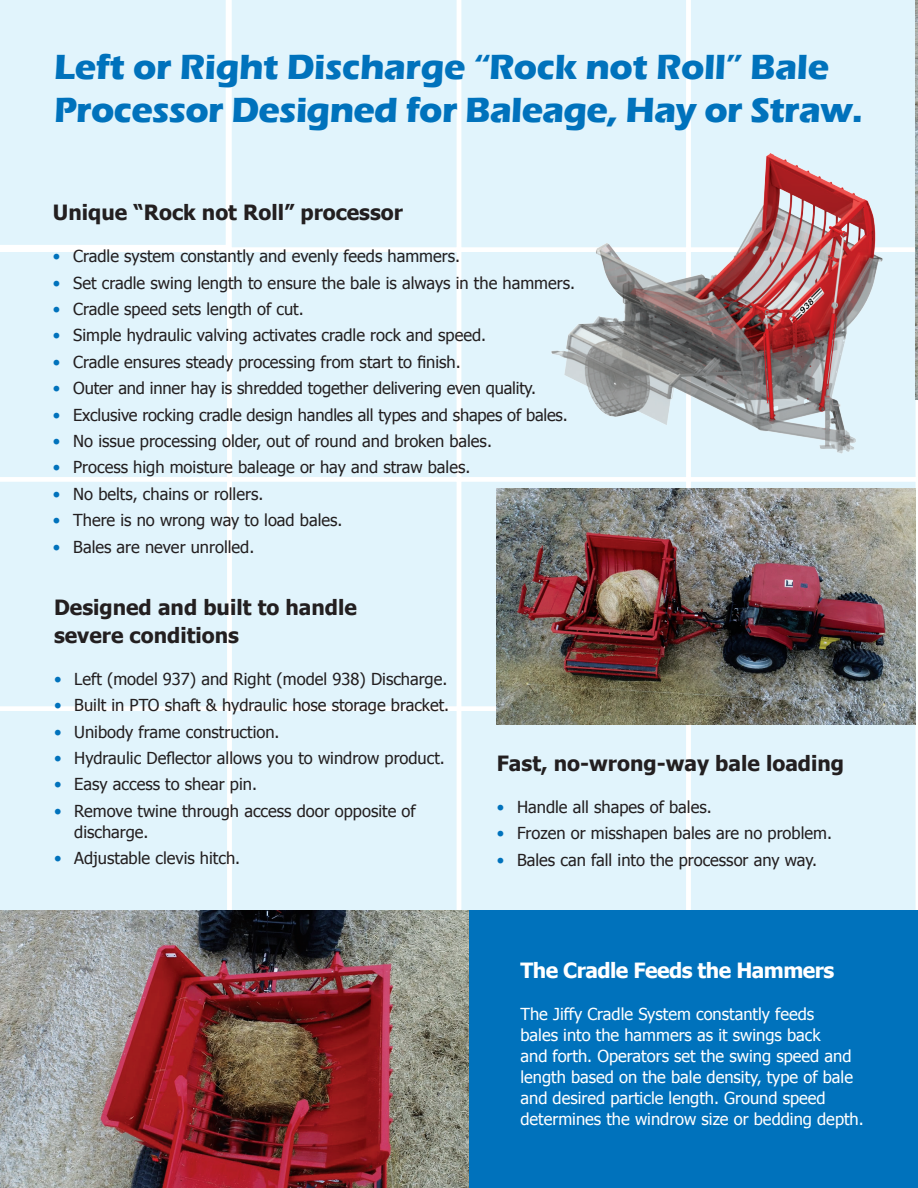
<style>
.page{position:relative;width:918px;height:1188px;background:#e1f4fc}
.page>*{position:absolute;margin:0;border:0;box-sizing:border-box;transform-origin:0 0}
.t1{font:700 36px/43.2px "Eras ITC";letter-spacing:-.02em;color:#0072bc}
.t2{font:700 21px/27.6px "Tahoma";color:#231f20}
.t3{font:700 21px "Tahoma";letter-spacing:-.025em;color:#fff}
.t4{font:16.5px/21px "Tahoma";color:#231f20}
.t5{font:16.5px/21px "Tahoma";color:#fff}
.s1{color:#0072bc}
</style>
<div class="page">
<svg style="left:915px;top:252px;width:1px;height:225px"></svg>
<svg style="left:691px;top:477px;width:225px;height:11px"></svg>
<svg style="left:691px;top:724px;width:225px;height:186px"></svg>
<div style="left:457px;top:477px;width:234px;height:234px;border:4px solid #fff"></div>
<div style="left:457px;top:707px;width:234px;height:234px;border:4px solid #fff"></div>
<div style="left:227px;top:248px;width:234px;height:234px;border:4px solid #fff"></div>
<div style="left:227px;top:477px;width:234px;height:234px;border:4px solid #fff"></div>
<div style="left:227px;top:707px;width:234px;height:234px;border:4px solid #fff"></div>
<svg style="left:886px;top:0;width:30px;height:252px"></svg>
<svg style="left:461px;top:0;width:230px;height:252px"></svg>
<svg style="left:230px;top:0;width:231px;height:252px"></svg>
<svg style="left:0;top:0;width:230px;height:248px"></svg>
<svg style="left:0;top:248px;width:232px;height:229px"></svg>
<svg style="left:0;top:477px;width:232px;height:230px"></svg>
<svg style="left:0;top:707px;width:232px;height:203px"></svg>
<svg style="left:916px;top:399px;width:2px;height:511px"></svg>
<img style="left:916px;top:0;width:2px;height:399px">
<img style="left:497px;top:488px;width:419px;height:236px">
<div style="left:467px;top:910px;width:451px;height:278px;background:#0072bc"></div>
<img style="left:548px;top:153px;width:338px;height:302px">
<img style="left:0;top:910px;width:468px;height:278px">
<h1 class="t1" style="left:54px;top:46px;width:810px">Left or Right Discharge “Rock not Roll” Bale<br>Processor Designed for Baleage, Hay or Straw.</h1>
<p class="t2" style="left:53px;top:197px;width:352px">Unique “Rock not Roll” processor</p>
<p class="t4" style="left:53px;top:245px;width:409px"><span class="s1">•</span> Cradle system constantly and evenly feeds hammers.</p>
<p class="t4" style="left:53px;top:271px;width:524px"><span class="s1">•</span> Set cradle swing length to ensure the bale is always in the hammers.</p>
<p class="t4" style="left:53px;top:298px;width:252px"><span class="s1">•</span> Cradle speed sets length of cut.</p>
<p class="t4" style="left:53px;top:324px;width:435px"><span class="s1">•</span> Simple hydraulic valving activates cradle rock and speed.</p>
<p class="t4" style="left:53px;top:351px;width:409px"><span class="s1">•</span> Cradle ensures steady processing from start to finish.</p>
<p class="t4" style="left:53px;top:377px;width:485px"><span class="s1">•</span> Outer and inner hay is shredded together delivering even quality.</p>
<p class="t4" style="left:53px;top:403px;width:516px"><span class="s1">•</span> Exclusive rocking cradle design handles all types and shapes of bales.</p>
<p class="t4" style="left:53px;top:430px;width:441px"><span class="s1">•</span> No issue processing older, out of round and broken bales.</p>
<p class="t4" style="left:53px;top:456px;width:419px"><span class="s1">•</span> Process high moisture baleage or hay and straw bales.</p>
<p class="t4" style="left:53px;top:483px;width:212px"><span class="s1">•</span> No belts, chains or rollers.</p>
<p class="t4" style="left:53px;top:509px;width:291px"><span class="s1">•</span> There is no wrong way to load bales.</p>
<p class="t4" style="left:53px;top:535px;width:203px"><span class="s1">•</span> Bales are never unrolled.</p>
<p class="t2" style="left:54px;top:593px;width:305px">Designed and built to handle severe conditions</p>
<p class="t4" style="left:54px;top:668px;width:395px"><span class="s1">•</span> Left (model 937) and Right (model 938) Discharge.</p>
<p class="t4" style="left:54px;top:694px;width:397px"><span class="s1">•</span> Built in PTO shaft &amp; hydraulic hose storage bracket.</p>
<p class="t4" style="left:54px;top:720px;width:227px"><span class="s1">•</span> Unibody frame construction.</p>
<p class="t4" style="left:54px;top:747px;width:392px"><span class="s1">•</span> Hydraulic Deflector allows you to windrow product.</p>
<p class="t4" style="left:54px;top:773px;width:205px"><span class="s1">•</span> Easy access to shear pin.</p>
<p class="t4" style="left:74px;top:800px;width:343px;text-indent:-20px"><span class="s1">•</span> Remove twine through access door opposite of discharge.</p>
<p class="t4" style="left:54px;top:847px;width:188px"><span class="s1">•</span> Adjustable clevis hitch.</p>
<p class="t2" style="left:497px;top:748px;width:349px">Fast, no-wrong-way bale loading</p>
<p class="t4" style="left:497px;top:796px;width:216px"><span class="s1">•</span> Handle all shapes of bales.</p>
<p class="t4" style="left:497px;top:822px;width:337px"><span class="s1">•</span> Frozen or misshapen bales are no problem.</p>
<p class="t4" style="left:497px;top:848px;width:322px"><span class="s1">•</span> Bales can fall into the processor any way.</p>
<p class="t3" style="left:520px;top:955px;width:315px">The Cradle Feeds the Hammers</p>
<p class="t5" style="left:520px;top:1002px;width:345px">The Jiffy Cradle System constantly feeds<br>bales into the hammers as it swings back<br>and forth. Operators set the swing speed and length based on the bale density, type of bale and desired particle length. Ground speed determines the windrow size or bedding depth.</p>
</div>
